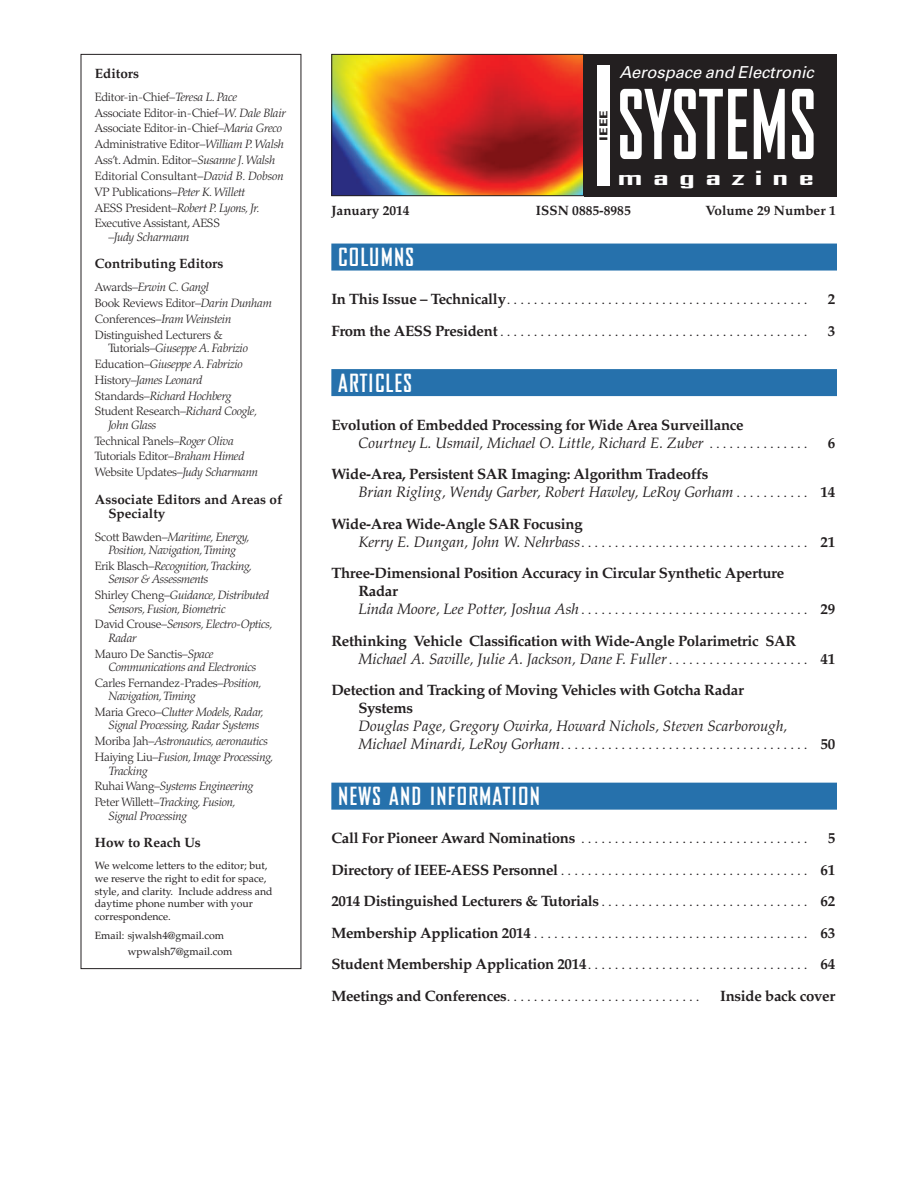
<style>
.page{position:relative;width:918px;height:1188px;background:#fff}
.page>*{position:absolute;margin:0;border:0;box-sizing:border-box;transform-origin:0 0}
.t1{font:700 91.95px "Bureau Agency";letter-spacing:.01em;color:#fff;scale:.83 1}
.t2{font:700 24px "Bureau Agency";letter-spacing:.05em;color:#fff}
.t3{font:700 21px "Bureau Agency";letter-spacing:.215em;color:#fff;scale:2.18 1}
.t4{font:italic 16.5px "Univers";letter-spacing:-.005em;color:#fff}
.t5{font:300 15px/31.5px "Palatino";color:#231f20}
.t6{font:700 15px/18px "Palatino";letter-spacing:-.02em;color:#231f20}
.t7{font:italic 15px/18px "Palatino";color:#231f20}
.t8{font:700 13.5px/14.1px "Palatino";color:#231f20}
.t9{font:italic 300 12px/15.9px "Palatino";letter-spacing:-.02em;color:#231f20}
.t10{font:300 12px/15.9px "Palatino";letter-spacing:-.02em;color:#231f20}
.t11{font:700 condensed 10.95px "Univers";color:#231f20;scale:1.54 1}
.t12{font:10.5px/12.6px "Palatino";color:#231f20}
.s1{font-style:italic}
.s2{font-style:normal}
.s3{font-weight:700}
.s4{font-weight:400;font-style:italic}
.s5{font-weight:300}
.s6{font-weight:300;font-style:normal}
.s7{font-weight:700;font-style:normal}
</style>
<div class="page">
<div style="left:331px;top:244px;width:506px;height:27px;background:#2671ac"></div>
<div style="left:331px;top:369px;width:506px;height:27px;background:#2671ac"></div>
<div style="left:331px;top:783px;width:506px;height:27px;background:#2671ac"></div>
<div style="left:584px;top:54px;width:252px;height:142px;background:#231f20"></div>
<img style="left:333px;top:56px;width:249px;height:138px">
<div style="left:331px;top:54px;width:253px;height:142px;border:1px solid #231f20"></div>
<div style="left:597px;top:66px;width:12px;height:120px;background:#fff"></div>
<p class="t8" style="left:95px;top:67px;width:46px">Editors</p>
<p class="t10" style="left:95px;top:89px;width:193px">Editor-in-Chief–<span class="s1">Teresa L. Pace </span>Associate Editor-in-Chief–<span class="s1">W. Dale Blair </span>Associate Editor-in-Chief–<span class="s1">Maria Greco </span>Administrative Editor–<span class="s1">William P. Walsh </span>Ass’t. Admin. Editor–<span class="s1">Susanne J. Walsh </span>Editorial Consultant–<span class="s1">David B. Dobson </span>VP Publications–<span class="s1">Peter K. Willett<br></span>AESS President–<span class="s1">Robert P. Lyons, Jr.<br></span>Executive Assistant, AESS</p>
<p class="t9" style="left:108px;top:229px;width:83px"><span class="s2">–</span>Judy Scharmann</p>
<p class="t8" style="left:95px;top:257px;width:130px">Contributing Editors</p>
<p class="t10" style="left:95px;top:279px;width:179px">Awards–<span class="s1">Erwin C. Gangl<br></span>Book Reviews Editor–<span class="s1">Darin Dunham<br></span>Conferences–<span class="s1">Iram Weinstein<br></span>Distinguished Lecturers &amp;</p>
<p class="t9" style="left:95px;top:340px;width:164px;text-indent:14px"><span class="s2">Tutorials–</span>Giuseppe A. Fabrizio<br><span class="s2">Education–</span>Giuseppe A. Fabrizio<br><span class="s2">History–</span>James Leonard<br><span class="s2">Standards–</span>Richard Hochberg<br><span class="s2">Student Research–</span>Richard Coogle,</p>
<p class="t10" style="left:95px;top:417px;width:165px;text-indent:14px"><span class="s1">John Glass<br></span>Technical Panels–<span class="s1">Roger Oliva<br></span>Tutorials Editor–<span class="s1">Braham Himed<br></span>Website Updates–<span class="s1">Judy Scharmann</span></p>
<p class="t8" style="left:108px;top:492px;width:175px;text-indent:-14px">Associate Editors and Areas of<br>Specialty</p>
<p class="t9" style="left:95px;top:530px;width:157px;line-height:13.4px;text-align:center"><span class="s2">Scott Bawden–</span>Maritime, Energy,<br>Position, Navigation, Timing</p>
<p class="t9" style="left:108px;top:559px;width:145px;line-height:13.4px;text-indent:-14px"><span class="s2">Erik Blasch–</span>Recognition, Tracking,<br>Sensor &amp; Assessments</p>
<p class="t9" style="left:108px;top:589px;width:162px;line-height:13.4px;text-indent:-14px"><span class="s2">Shirley Cheng–</span>Guidance, Distributed<br>Sensors, Fusion, Biometric</p>
<p class="t9" style="left:108px;top:618px;width:166px;line-height:13.4px;text-indent:-14px"><span class="s2">David Crouse–</span>Sensors, Electro-Optics,<br>Radar</p>
<p class="t9" style="left:108px;top:647px;width:149px;line-height:13.4px;text-indent:-14px"><span class="s2">Mauro De Sanctis–</span>Space<br>Communications and Electronics</p>
<p class="t9" style="left:108px;top:676px;width:155px;line-height:13.4px;text-indent:-14px"><span class="s2">Carles Fernandez-Prades–</span>Position,<br>Navigation, Timing</p>
<p class="t9" style="left:108px;top:706px;width:157px;line-height:13.4px;text-indent:-14px"><span class="s2">Maria Greco–</span>Clutter Models, Radar,<br>Signal Processing, Radar Systems</p>
<p class="t9" style="left:95px;top:734px;width:180px"><span class="s2">Moriba Jah–</span>Astronautics, aeronautics<br><span class="s2">Haiying Liu–</span>Fusion, Image Processing,</p>
<p class="t9" style="left:95px;top:763px;width:160px;text-indent:14px">Tracking<br><span class="s2">Ruhai Wang–</span>Systems Engineering<br><span class="s2">Peter Willett–</span>Tracking, Fusion,</p>
<p class="t9" style="left:108px;top:808px;width:80px">Signal Processing</p>
<p class="t8" style="left:95px;top:836px;width:108px">How to Reach Us</p>
<p class="t12" style="left:95px;top:860px;width:179px">We welcome letters to the editor; but, we reserve the right to edit for space, style, and clarity. Include address and daytime phone number with your correspondence.</p>
<p class="t12" style="left:128px;top:928px;width:106px;line-height:15.3px;text-indent:-33px">Email: sjwalsh4@gmail.com wpwalsh7@gmail.com</p>
<p class="t11" style="left:597px;top:141px;width:21px;rotate:-90deg">IEEE</p>
<h3 class="t4" style="left:619px;top:62px;width:196px">Aerospace and Electronic</h3>
<h1 class="t1" style="left:618px;top:75px;width:240px">SYSTEMS</h1>
<h3 class="t3" style="left:618px;top:165px;width:91px">magazine</h3>
<p class="t8" style="left:331px;top:203px;width:80px">January 2014</p>
<p class="t8" style="left:536px;top:203px;width:96px">ISSN 0885-8985</p>
<p class="t8" style="left:706px;top:203px;width:132px">Volume 29 Number 1</p>
<h2 class="t2" style="left:338px;top:244px;width:77px">COLUMNS</h2>
<p class="t5" style="left:331px;top:284px;width:478px"><span class="s3">In This Issue – Technically</span>.............................................</p>
<p class="t6" style="left:828px;top:290px;width:9px">2</p>
<p class="t5" style="left:331px;top:315px;width:478px"><span class="s3">From the AESS President</span>..............................................</p>
<p class="t6" style="left:828px;top:322px;width:9px">3</p>
<h2 class="t2" style="left:338px;top:369px;width:75px">ARTICLES</h2>
<p class="t6" style="left:358px;top:416px;width:451px;text-indent:-27px">Evolution of Embedded Processing for Wide Area Surveillance<br><span class="s4">Courtney L. Usmail, Michael O. Little, Richard E. Zuber</span> <span class="s5">. . . . . . . . . . . . . . .</span></p>
<p class="t6" style="left:828px;top:434px;width:9px">6</p>
<p class="t6" style="left:358px;top:465px;width:478px;text-indent:-27px">Wide-Area, Persistent SAR Imaging: Algorithm Tradeoffs<br><span class="s4">Brian Rigling, Wendy Garber, Robert Hawley, LeRoy Gorham</span> <span class="s5">. . . . . . . . . . .</span> 14</p>
<p class="t5" style="left:358px;top:515px;width:478px;line-height:18px;text-indent:-27px"><span class="s3">Wide-Area Wide-Angle SAR Focusing<br></span><span class="s4">Kerry E. Dungan, John W. Nehrbass</span>.................................. <span class="s3">21</span></p>
<p class="t6" style="left:358px;top:564px;width:478px;text-indent:-27px">Three-Dimensional Position Accuracy in Circular Synthetic Aperture<br>Radar<br><span class="s4">Linda Moore, Lee Potter, Joshua Ash</span><span class="s5">..................................</span> 29</p>
<p class="t6" style="left:358px;top:632px;width:478px;text-indent:-27px">Rethinking Vehicle Classification with Wide-Angle Polarimetric SAR<br><span class="s4">Michael A. Saville, Julie A. Jackson, Dane F. Fuller</span><span class="s5">. . . . . . . . . . . . . . . . . . . . .</span> 41</p>
<p class="t6" style="left:358px;top:681px;width:387px;text-indent:-27px">Detection and Tracking of Moving Vehicles with Gotcha Radar<br>Systems</p>
<p class="t7" style="left:358px;top:717px;width:478px">Douglas Page, Gregory Owirka, Howard Nichols, Steven Scarborough,<br>Michael Minardi, LeRoy Gorham<span class="s6">.....................................</span> <span class="s7">50</span></p>
<h2 class="t2" style="left:338px;top:783px;width:203px">NEWS AND INFORMATION</h2>
<p class="t5" style="left:331px;top:823px;width:478px"><span class="s3">Call For Pioneer Award Nominations</span> ..................................</p>
<p class="t5" style="left:331px;top:823px;width:506px;text-align:justify;text-indent:497px"><span class="s3">5<br>Directory of IEEE-AESS Personnel</span>..................................... <span class="s3">61<br>2014 Distinguished Lecturers &amp; Tutorials</span>............................... <span class="s3">62<br>Membership Application 2014</span>......................................... <span class="s3">63<br>Student Membership Application 2014</span>................................. <span class="s3">64<br>Meetings and Conferences</span>.............................</p>
<p class="t6" style="left:720px;top:987px;width:117px">Inside back cover</p>
</div>
